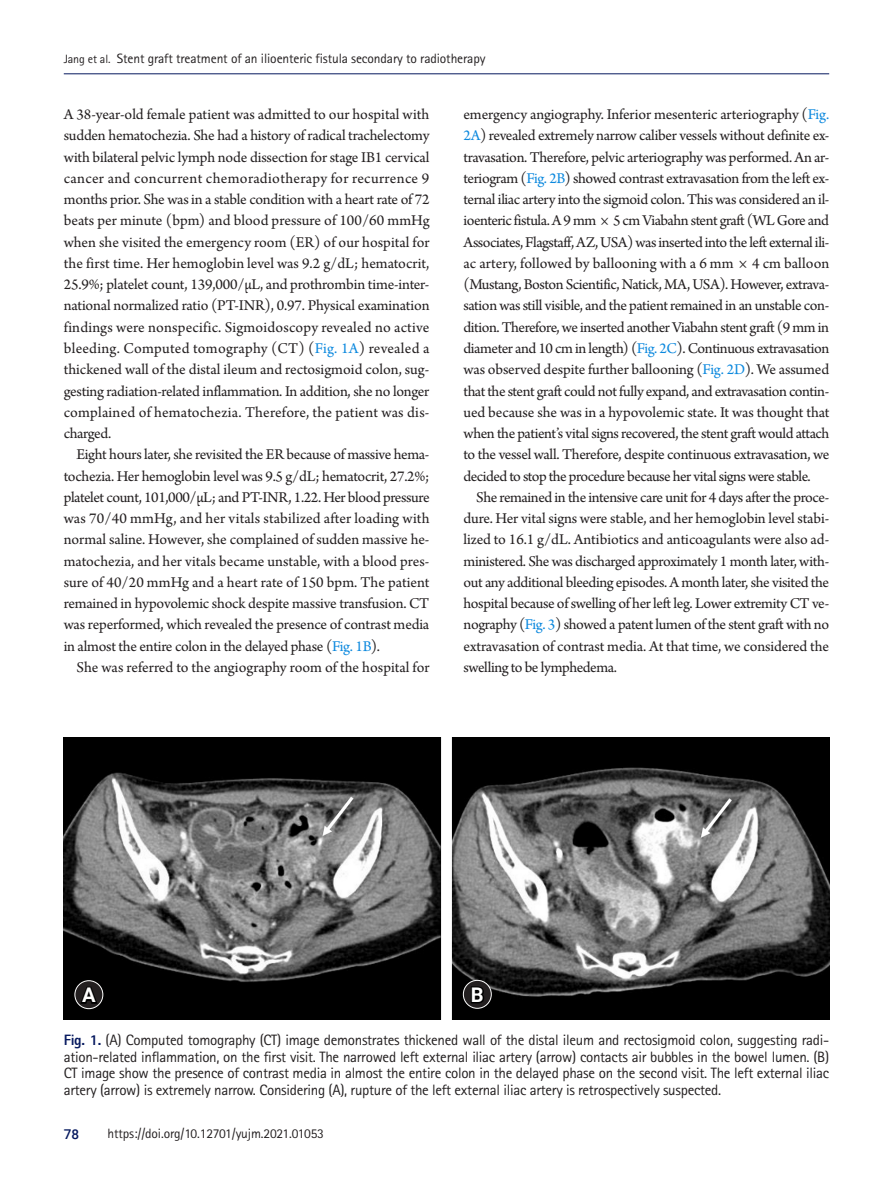
<style>
.page{position:relative;width:893px;height:1191px;background:#fff}
.page>*{position:absolute;margin:0;border:0;box-sizing:border-box;transform-origin:0 0}
.t1{font:700 20.25px "Roboto";color:#fff}
.body{font:15.75px/21.3px "Arno Pro";letter-spacing:-.015em;color:#231f20;text-align:justify}
.fig-caption{font:15px/16.5px "Rotis Sans Serif Std";letter-spacing:-.02em;color:#231f20;text-align:justify}
.t2{font:13.5px "Rotis Sans Serif Std";letter-spacing:-.01em;color:#231f20}
.t3{font:500 13.5px "Roboto";color:#06195f}
.s1{font-size:12px}
.s2{color:#0b88de}
.s3{font-weight:800;color:#06195f}
</style>
<div class="page">
<img style="left:64px;top:738px;width:765px;height:281px">
<svg style="left:463px;top:980px;width:28px;height:28px"></svg>
<div style="left:463px;top:980px;width:29px;height:28px;border:1px solid #fff;border-radius:50%"></div>
<svg style="left:469px;top:984px;width:17px;height:21px"></svg>
<svg style="left:75px;top:980px;width:28px;height:28px"></svg>
<div style="left:74px;top:980px;width:29px;height:29px;border:1px solid #fff;border-radius:50%"></div>
<svg style="left:78px;top:985px;width:22px;height:21px"></svg>
<hr style="left:64px;top:73px;width:765px;height:1px;background:#06195f">
<p class="t2" style="left:64px;top:51px;width:423px"><span class="s1">Jang et al.</span> Stent graft treatment of an ilioenteric fistula secondary to radiotherapy</p>
<p class="body" style="left:64px;top:104px;width:367px">A 38-year-old female patient was admitted to our hospital with sudden hematochezia. She had a history of radical trachelectomy with bilateral pelvic lymph node dissection for stage IB1 cervical cancer and concurrent chemoradiotherapy for recurrence 9 months prior. She was in a stable condition with a heart rate of 72 beats per minute (bpm) and blood pressure of 100/60 mmHg when she visited the emergency room (ER) of our hospital for the first time. Her hemoglobin level was 9.2 g/dL; hematocrit, 25.9%; platelet count, 139,000/µL, and prothrombin time-inter&shy;national normalized ratio (PT-INR), 0.97. Physical examination findings were nonspecific. Sigmoidoscopy revealed no active bleeding. Computed tomography (CT) (<span class="s2">Fig. 1A</span>) revealed a thickened wall of the distal ileum and rectosigmoid colon, sug&shy;gesting radiation-related inflammation. In addition, she no longer complained of hematochezia. Therefore, the patient was dis&shy;charged.</p>
<p class="body" style="left:64px;top:445px;width:367px;text-indent:13px">Eight hours later, she revisited the ER because of massive hema&shy;tochezia. Her hemoglobin level was 9.5 g/dL; hematocrit, 27.2%; platelet count, 101,000/µL; and PT-INR, 1.22. Her blood pressure was 70/40 mmHg, and her vitals stabilized after loading with normal saline. However, she complained of sudden massive he&shy;matochezia, and her vitals became unstable, with a blood pres&shy;sure of 40/20 mmHg and a heart rate of 150 bpm. The patient remained in hypovolemic shock despite massive transfusion. CT was reperformed, which revealed the presence of contrast media in almost the entire colon in the delayed phase (<span class="s2">Fig. 1B</span>).</p>
<p class="body" style="left:77px;top:657px;width:355px">She was referred to the angiography room of the hospital for</p>
<p class="body" style="left:463px;top:104px;width:367px">emergency angiography. Inferior mesenteric arteriography (<span class="s2">Fig.<br>2A</span>) revealed extremely narrow caliber vessels without definite ex&shy;travasation. Therefore, pelvic arteriography was performed. An ar&shy;teriogram (<span class="s2">Fig. 2B</span>) showed contrast extravasation from the left ex&shy;ternal iliac artery into the sigmoid colon. This was considered an il&shy;ioenteric fistula. A 9 mm × 5 cm Viabahn stent graft (WL Gore and Associates, Flagstaff, AZ, USA) was inserted into the left external ili&shy;ac artery, followed by ballooning with a 6 mm × 4 cm balloon (Mustang, Boston Scientific, Natick, MA, USA). However, extrava&shy;sation was still visible, and the patient remained in an unstable con&shy;dition. Therefore, we inserted another Viabahn stent graft (9 mm in diameter and 10 cm in length) (<span class="s2">Fig. 2C</span>). Continuous extravasation was observed despite further ballooning (<span class="s2">Fig. 2D</span>). We assumed that the stent graft could not fully expand, and extravasation contin&shy;ued because she was in a hypovolemic state. It was thought that when the patient’s vital signs recovered, the stent graft would attach to the vessel wall. Therefore, despite continuous extravasation, we decided to stop the procedure because her vital signs were stable.</p>
<p class="body" style="left:463px;top:487px;width:367px;text-indent:13px">She remained in the intensive care unit for 4 days after the proce&shy;dure. Her vital signs were stable, and her hemoglobin level stabi&shy;lized to 16.1 g/dL. Antibiotics and anticoagulants were also ad&shy;ministered. She was discharged approximately 1 month later, with&shy;out any additional bleeding episodes. A month later, she visited the hospital because of swelling of her left leg. Lower extremity CT ve&shy;nography (<span class="s2">Fig. 3</span>) showed a patent lumen of the stent graft with no extravasation of contrast media. At that time, we considered the swelling to be lymphedema.</p>
<p class="t1" style="left:82px;top:981px;width:15px">A</p>
<p class="t1" style="left:471px;top:980px;width:14px">B</p>
<p class="fig-caption" style="left:64px;top:1031px;width:767px"><span class="s3">Fig. 1.</span> (A) Computed tomography (CT) image demonstrates thickened wall of the distal ileum and rectosigmoid colon, suggesting radi&shy;ation-related inflammation, on the first visit. The narrowed left external iliac artery (arrow) contacts air bubbles in the bowel lumen. (B)<br>CT image show the presence of contrast media in almost the entire colon in the delayed phase on the second visit. The left external iliac artery (arrow) is extremely narrow. Considering (A), rupture of the left external iliac artery is retrospectively suspected.</p>
<p class="t3" style="left:64px;top:1124px;width:17px">78</p>
<p class="t2" style="left:108px;top:1125px;width:218px">https://doi.org/10.12701/yujm.2021.01053</p>
</div>
